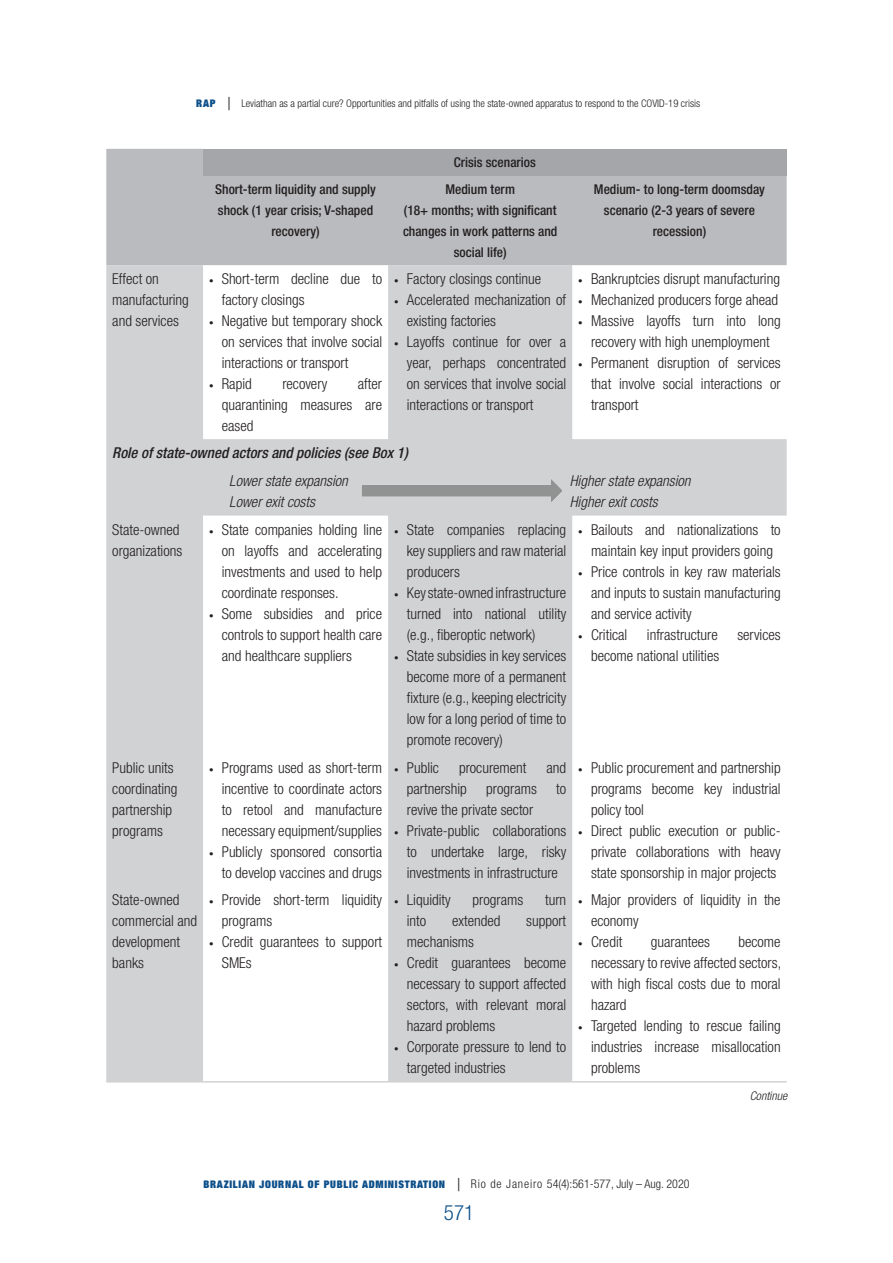
<style>
.page{position:relative;width:893px;height:1263px;background:#fff}
.page>*{position:absolute;margin:0;border:0;box-sizing:border-box;transform-origin:0 0}
.t1{font:300 condensed 21px "Helvetica Neue LT Std";color:#0c4f89}
.TEXTO_TAB{font:300 condensed 15px/21px "Helvetica Neue LT Std";color:#231f20;text-align:justify}
.TEXTO_TAB-2{font:italic 300 condensed 15px "Helvetica Neue LT Std";color:#231f20}
.TEXTO_TAB-3{font:italic 500 condensed 15px "Helvetica Neue LT Std";color:#231f20}
.GARGANTA{font:500 condensed 13.5px/21px "Helvetica Neue LT Std";color:#231f20;text-align:center}
.t2{font:300 condensed 12px "Helvetica Neue LT Std";color:#231f20}
.TEXTO_TAB-4{font:italic 300 condensed 12px "Helvetica Neue LT Std";color:#231f20}
.t3{font:300 condensed 10.5px "Helvetica Neue LT Std";color:#231f20}
.s1{font-family:"Helvetica Neue";font-weight:900;font-stretch:expanded;color:#0c4f89}
.s2{font-size:18px}
.s3{font-size:9px}
.s4{font-family:"Helvetica Neue";font-weight:900;font-stretch:expanded;font-size:10.5px;color:#0c4f89}
</style>
<div class="page">
<div style="left:106px;top:149px;width:681px;height:116px;background:#babbbe"></div>
<div style="left:203px;top:149px;width:584px;height:26px;background:#a5a6aa"></div>
<svg style="left:106px;top:265px;width:681px;height:816px"></svg>
<hr style="left:106px;top:1081px;width:97px;height:1px;background:#d1d2d4">
<hr style="left:203px;top:1081px;width:185px;height:1px;background:#d1d2d4">
<hr style="left:388px;top:1081px;width:184px;height:1px;background:#d1d2d4">
<hr style="left:572px;top:1081px;width:215px;height:1px;background:#d1d2d4">
<img style="left:355px;top:477px;width:212px;height:30px">
<p class="t3" style="left:196px;top:98px;width:505px"><span class="s1">RAP</span> <span class="s2">|</span> Leviathan as a partial cure? Opportunities and pitfalls of using the state-owned apparatus to respond to the COVID-19 crisis</p>
<p class="GARGANTA" style="left:454px;top:152px;width:83px">Crisis scenarios</p>
<p class="GARGANTA" style="left:215px;top:178px;width:162px">Short-term liquidity and supply shock (1 year crisis; V-shaped recovery)</p>
<p class="GARGANTA" style="left:445px;top:178px;width:71px">Medium term</p>
<p class="GARGANTA" style="left:403px;top:199px;width:156px">(18+ months; with significant changes in work patterns and social life)</p>
<p class="TEXTO_TAB" style="left:112px;top:268px;width:78px;text-align:left">Effect on manufacturing and services</p>
<p class="TEXTO_TAB" style="left:222px;top:268px;width:162px;text-indent:-13px"><span class="s3">•</span> Short-term decline due to factory closings</p>
<p class="TEXTO_TAB" style="left:222px;top:310px;width:162px;text-indent:-13px"><span class="s3">•</span> Negative but temporary shock on services that involve social interactions or transport</p>
<p class="TEXTO_TAB" style="left:209px;top:373px;width:44px"><span class="s3">•</span> Rapid</p>
<p class="TEXTO_TAB" style="left:282px;top:373px;width:46px">recovery</p>
<p class="TEXTO_TAB" style="left:222px;top:373px;width:162px;text-indent:136px">after quarantining measures are eased</p>
<p class="TEXTO_TAB" style="left:394px;top:268px;width:149px"><span class="s3">•</span> Factory closings continue</p>
<p class="TEXTO_TAB" style="left:407px;top:289px;width:161px;text-indent:-13px"><span class="s3">•</span> Accelerated mechanization of existing factories</p>
<p class="TEXTO_TAB" style="left:407px;top:331px;width:161px;text-indent:-13px"><span class="s3">•</span> Layoffs continue for over a year, perhaps concentrated on services that involve social interactions or transport</p>
<p class="GARGANTA" style="left:594px;top:178px;width:173px">Medium- to long-term doomsday scenario (2-3 years of severe recession)</p>
<p class="TEXTO_TAB" style="left:578px;top:268px;width:203px"><span class="s3">•</span> Bankruptcies disrupt manufacturing</p>
<p class="TEXTO_TAB" style="left:578px;top:289px;width:201px"><span class="s3">•</span> Mechanized producers forge ahead</p>
<p class="TEXTO_TAB" style="left:578px;top:310px;width:204px;text-align:center"><span class="s3">•</span> Massive layoffs turn into long recovery with high unemployment</p>
<p class="TEXTO_TAB" style="left:591px;top:352px;width:191px;text-indent:-13px"><span class="s3">•</span> Permanent disruption of services that involve social interactions or transport</p>
<p class="TEXTO_TAB-3" style="left:112px;top:444px;width:297px">Role of state-owned actors and policies (see Box 1)</p>
<p class="TEXTO_TAB-2" style="left:229px;top:472px;width:120px">Lower state expansion</p>
<p class="TEXTO_TAB-2" style="left:570px;top:472px;width:122px">Higher state expansion</p>
<p class="TEXTO_TAB-2" style="left:229px;top:493px;width:87px">Lower exit costs</p>
<p class="TEXTO_TAB-2" style="left:570px;top:493px;width:89px">Higher exit costs</p>
<p class="TEXTO_TAB" style="left:112px;top:519px;width:71px">State-owned organizations</p>
<p class="TEXTO_TAB" style="left:222px;top:519px;width:162px;text-indent:-13px"><span class="s3">•</span> State companies holding line on layoffs and accelerating investments and used to help coordinate responses.</p>
<p class="TEXTO_TAB" style="left:222px;top:603px;width:162px;text-indent:-13px"><span class="s3">•</span> Some subsidies and price controls to support health care and healthcare suppliers</p>
<p class="TEXTO_TAB" style="left:407px;top:519px;width:161px;text-indent:-13px"><span class="s3">•</span> State companies replacing key suppliers and raw material producers</p>
<p class="TEXTO_TAB" style="left:407px;top:582px;width:161px;text-indent:-13px"><span class="s3">•</span> Key state-owned infrastructure turned into national utility (e.g., fiberoptic network)</p>
<p class="TEXTO_TAB" style="left:407px;top:645px;width:161px;text-indent:-13px"><span class="s3">•</span> State subsidies in key services become more of a permanent fixture (e.g., keeping electricity low for a long period of time to promote recovery)</p>
<p class="TEXTO_TAB" style="left:578px;top:519px;width:204px;text-align:center"><span class="s3">•</span> Bailouts and nationalizations to maintain key input providers going</p>
<p class="TEXTO_TAB" style="left:591px;top:561px;width:191px;text-indent:-13px"><span class="s3">•</span> Price controls in key raw materials and inputs to sustain manufacturing and service activity</p>
<p class="TEXTO_TAB" style="left:578px;top:624px;width:51px"><span class="s3">•</span> Critical</p>
<p class="TEXTO_TAB" style="left:647px;top:624px;width:72px">infrastructure</p>
<p class="TEXTO_TAB" style="left:737px;top:624px;width:45px">services</p>
<p class="TEXTO_TAB" style="left:591px;top:645px;width:130px">become national utilities</p>
<p class="TEXTO_TAB" style="left:112px;top:757px;width:67px;text-align:left">Public units coordinating partnership programs</p>
<p class="TEXTO_TAB" style="left:222px;top:757px;width:162px;text-indent:-13px"><span class="s3">•</span> Programs used as short-term incentive to coordinate actors to retool and manufacture necessary equipment/supplies</p>
<p class="TEXTO_TAB" style="left:209px;top:841px;width:175px;text-align:right"><span class="s3">•</span> Publicly sponsored consortia to develop vaccines and drugs</p>
<p class="TEXTO_TAB" style="left:112px;top:889px;width:86px;text-align:left">State-owned commercial and development banks</p>
<p class="TEXTO_TAB" style="left:222px;top:889px;width:162px;text-indent:-13px"><span class="s3">•</span> Provide short-term liquidity programs</p>
<p class="TEXTO_TAB" style="left:222px;top:931px;width:162px;text-indent:-13px"><span class="s3">•</span> Credit guarantees to support<br>SMEs</p>
<p class="TEXTO_TAB" style="left:394px;top:757px;width:46px"><span class="s3">•</span> Public</p>
<p class="TEXTO_TAB" style="left:459px;top:757px;width:69px">procurement</p>
<p class="TEXTO_TAB" style="left:546px;top:757px;width:21px">and</p>
<p class="TEXTO_TAB" style="left:407px;top:778px;width:61px">partnership</p>
<p class="TEXTO_TAB" style="left:486px;top:778px;width:52px">programs</p>
<p class="TEXTO_TAB" style="left:556px;top:778px;width:12px">to</p>
<p class="TEXTO_TAB" style="left:407px;top:799px;width:128px">revive the private sector</p>
<p class="TEXTO_TAB" style="left:407px;top:820px;width:161px;text-indent:-13px"><span class="s3">•</span> Private-public collaborations to undertake large, risky investments in infrastructure</p>
<p class="TEXTO_TAB" style="left:394px;top:889px;width:58px"><span class="s3">•</span> Liquidity</p>
<p class="TEXTO_TAB" style="left:473px;top:889px;width:52px">programs</p>
<p class="TEXTO_TAB" style="left:545px;top:889px;width:23px">turn</p>
<p class="TEXTO_TAB" style="left:407px;top:910px;width:21px">into</p>
<p class="TEXTO_TAB" style="left:452px;top:910px;width:50px">extended</p>
<p class="TEXTO_TAB" style="left:526px;top:910px;width:41px">support</p>
<p class="TEXTO_TAB" style="left:407px;top:931px;width:69px">mechanisms</p>
<p class="TEXTO_TAB" style="left:407px;top:952px;width:161px;text-indent:-13px"><span class="s3">•</span> Credit guarantees become necessary to support affected sectors, with relevant moral hazard problems</p>
<p class="TEXTO_TAB" style="left:407px;top:1036px;width:161px;text-indent:-13px"><span class="s3">•</span> Corporate pressure to lend to targeted industries</p>
<p class="TEXTO_TAB" style="left:591px;top:757px;width:191px;text-indent:-13px"><span class="s3">•</span> Public procurement and partnership programs become key industrial policy tool</p>
<p class="TEXTO_TAB" style="left:591px;top:820px;width:191px;text-indent:-13px"><span class="s3">•</span> Direct public execution or public&shy;private collaborations with heavy state sponsorship in major projects</p>
<p class="TEXTO_TAB" style="left:591px;top:889px;width:191px;text-indent:-13px"><span class="s3">•</span> Major providers of liquidity in the economy</p>
<p class="TEXTO_TAB" style="left:578px;top:931px;width:46px"><span class="s3">•</span> Credit</p>
<p class="TEXTO_TAB" style="left:651px;top:931px;width:61px">guarantees</p>
<p class="TEXTO_TAB" style="left:591px;top:931px;width:192px;text-indent:147px">become necessary to revive affected sectors, with high fiscal costs due to moral hazard</p>
<p class="TEXTO_TAB" style="left:591px;top:1015px;width:191px;text-indent:-13px"><span class="s3">•</span> Targeted lending to rescue failing industries increase misallocation problems</p>
<p class="TEXTO_TAB-4" style="left:750px;top:1089px;width:39px">Continue</p>
<p class="t2" style="left:203px;top:1176px;width:488px"><span class="s4">BRAZILIAN JOURNAL OF PUBLIC ADMINISTRATION</span> <span class="s2">|</span> Rio de Janeiro 54(4):561-577, July – Aug. 2020</p>
<h1 class="t1" style="left:444px;top:1200px;width:32px">571</h1>
</div>
